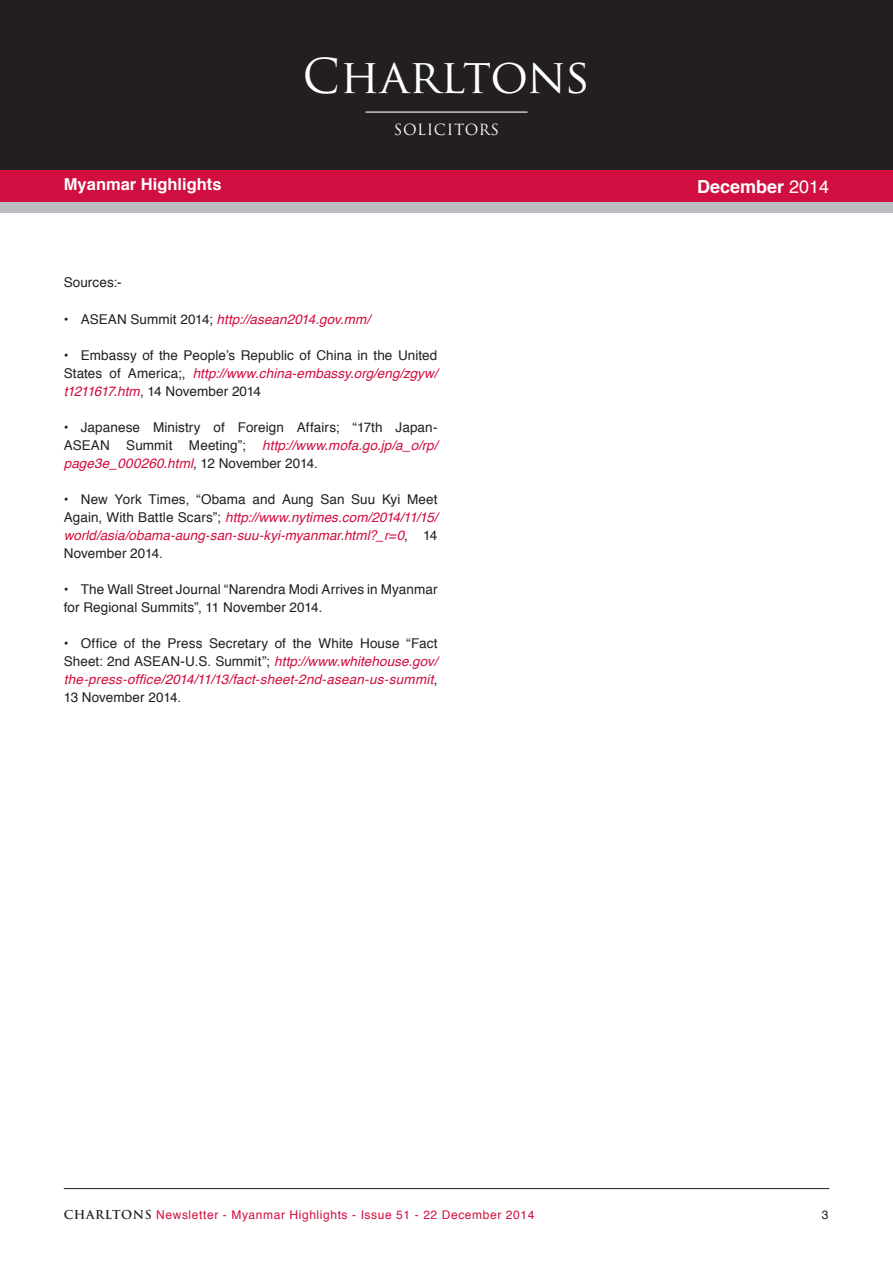
<style>
.page{position:relative;width:893px;height:1263px;background:#fff}
.page>*{position:absolute;margin:0;border:0;box-sizing:border-box;transform-origin:0 0}
.t1{font:46.8px "Trajan Pro";color:#fff}
.t2{font:700 18px "Helvetica";color:#fff}
.t3{font:700 16.5px "Helvetica";color:#fff}
.t4{font:15px "Trajan Pro";letter-spacing:.04em;color:#fff}
.body_text{font:13.5px/18px "Helvetica";letter-spacing:.005em;color:#231f20;text-align:justify}
.t5{font:italic 13.5px/18px "Helvetica";letter-spacing:.005em;color:#d10e40;text-align:justify}
.t6{font:12px "Helvetica";letter-spacing:.05em;color:#d10e40}
.t7{font:12px "Helvetica";color:#231f20}
.s1{font-style:normal;color:#231f20}
.s2{font-style:italic;color:#d10e40}
.s3{font-weight:400}
.s4{font-family:"Trajan Pro";font-weight:700;color:#231f20}
</style>
<div class="page">
<hr style="left:64px;top:1188px;width:765px;height:1px;background:#231f20">
<div style="left:0;top:0;width:893px;height:170px;background:#231f20"></div>
<div style="left:0;top:170px;width:893px;height:32px;background:#d10e40"></div>
<hr style="left:365px;top:112px;width:162px;height:1px;background:#fff">
<div style="left:0;top:202px;width:893px;height:11px;background:#bcbdc0"></div>
<p class="t3" style="left:64px;top:171px;width:159px">Myanmar Highlights</p>
<h1 class="t1" style="left:303px;top:47px;width:289px">Charltons</h1>
<p class="t4" style="left:394px;top:120px;width:107px">SOLICITORS</p>
<p class="body_text" style="left:64px;top:273px;width:60px">Sources:-</p>
<p class="t5" style="left:64px;top:311px;width:308px"><span class="s1">• ASEAN Summit 2014;</span> http://asean2014.gov.mm/</p>
<p class="body_text" style="left:64px;top:347px;width:375px">• Embassy of the People’s Republic of China in the United States of America;, <span class="s2">http://www.china-embassy.org/eng/zgyw/ t1211617.htm</span>, 14 November 2014</p>
<p class="body_text" style="left:64px;top:419px;width:375px">• Japanese Ministry of Foreign Affairs; “17th Japan-ASEAN Summit Meeting”; <span class="s2">http://www.mofa.go.jp/a_o/rp/ page3e_000260.html</span>, 12 November 2014.</p>
<p class="t5" style="left:64px;top:491px;width:375px"><span class="s1">• New York Times, “Obama and Aung San Suu Kyi Meet Again, With Battle Scars”;</span> http://www.nytimes.com/2014/11/15/ world/asia/obama-aung-san-suu-kyi-myanmar.html?_r=0<span class="s1">, 14<br>November 2014.</span></p>
<p class="body_text" style="left:64px;top:581px;width:375px">• The Wall Street Journal “Narendra Modi Arrives in Myanmar for Regional Summits”, 11 November 2014.</p>
<p class="body_text" style="left:64px;top:635px;width:375px">• Office of the Press Secretary of the White House “Fact Sheet: 2nd ASEAN-U.S. Summit”; <span class="s2">http://www.whitehouse.gov/ the-press-office/2014/11/13/fact-sheet-2nd-asean-us-summit</span>, 13 November 2014.</p>
<h2 class="t2" style="left:697px;top:172px;width:134px">December <span class="s3">2014</span></h2>
<p class="t6" style="left:64px;top:1206px;width:472px"><span class="s4">CHARLTONS</span> Newsletter - Myanmar Highlights - Issue 51 - 22 December 2014</p>
<p class="t7" style="left:822px;top:1206px;width:8px">3</p>
</div>
